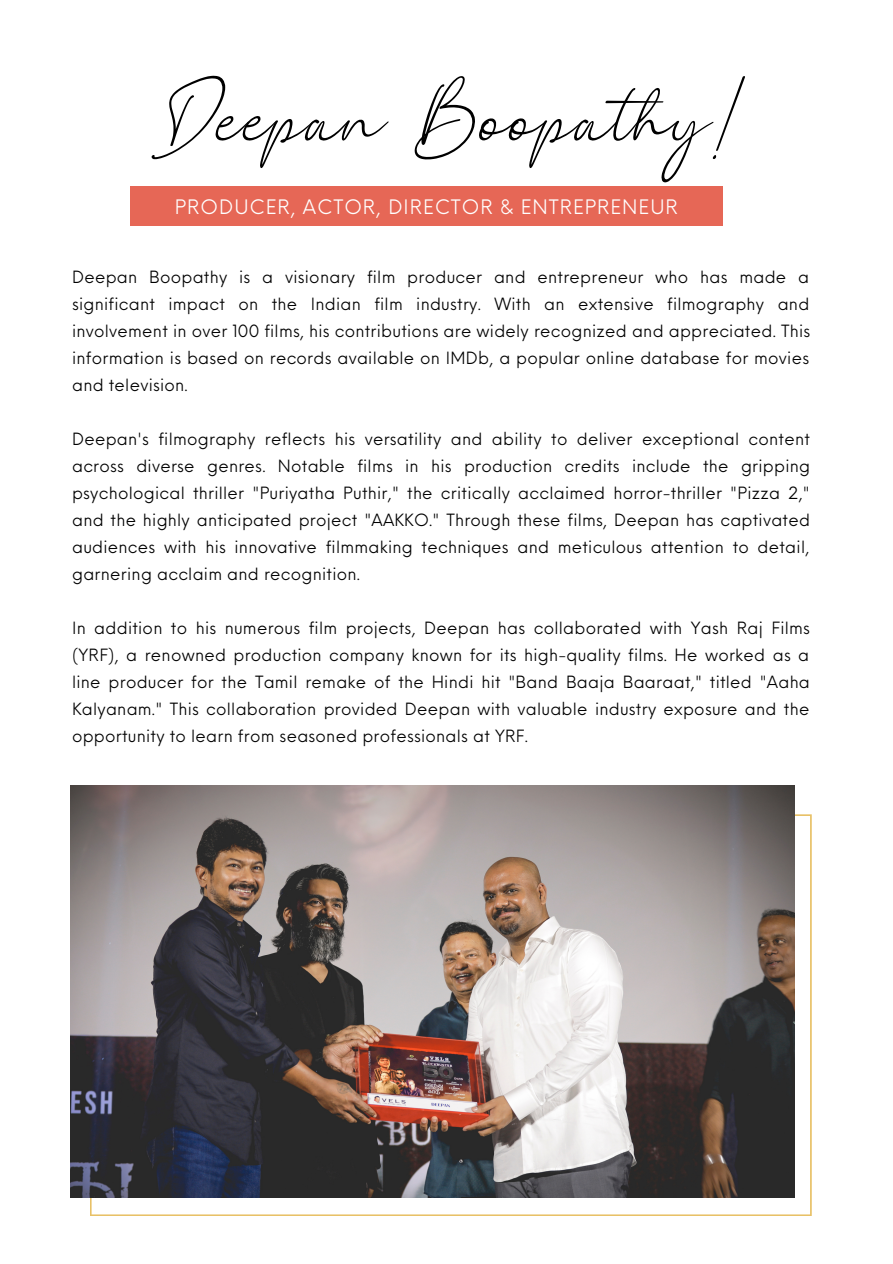
<style>
.page{position:relative;width:893px;height:1264px;background:#fff}
.page>*{position:absolute;margin:0;border:0;box-sizing:border-box;transform-origin:0 0}
.t1{font:171.6px "The Bigmaker";letter-spacing:.005em;color:#000}
.t2{font:19.5px "Neue Einstellung";letter-spacing:.05em;color:#fff}
.t3{font:16.5px/27px "Neue Einstellung";letter-spacing:.015em;color:#000;text-align:justify}
</style>
<div class="page">
<svg style="left:90px;top:814px;width:721px;height:401px"></svg>
<img style="left:71px;top:786px;width:723px;height:411px">
<div style="left:130px;top:186px;width:592px;height:40px;background:#e66756"></div>
<p class="t1" style="left:152px;top:38px;width:595px">Deepan Boopathy!</p>
<p class="t2" style="left:175px;top:189px;width:504px">PRODUCER, ACTOR, DIRECTOR &amp; ENTREPRENEUR</p>
<p class="t3" style="left:72px;top:262px;width:739px">Deepan Boopathy is a visionary film producer and entrepreneur who has made a significant impact on the Indian film industry. With an extensive filmography and involvement in over 100 films, his contributions are widely recognized and appreciated. This information is based on records available on IMDb, a popular online database for movies and television.</p>
<p class="t3" style="left:72px;top:424px;width:739px">Deepan's filmography reflects his versatility and ability to deliver exceptional content across diverse genres. Notable films in his production credits include the gripping psychological thriller "Puriyatha Puthir," the critically acclaimed horror-thriller "Pizza 2," and the highly anticipated project "AAKKO." Through these films, Deepan has captivated audiences with his innovative filmmaking techniques and meticulous attention to detail, garnering acclaim and recognition.</p>
<p class="t3" style="left:72px;top:612px;width:739px">In addition to his numerous film projects, Deepan has collaborated with Yash Raj Films (YRF), a renowned production company known for its high-quality films. He worked as a line producer for the Tamil remake of the Hindi hit "Band Baaja Baaraat," titled "Aaha Kalyanam." This collaboration provided Deepan with valuable industry exposure and the opportunity to learn from seasoned professionals at YRF.</p>
</div>
